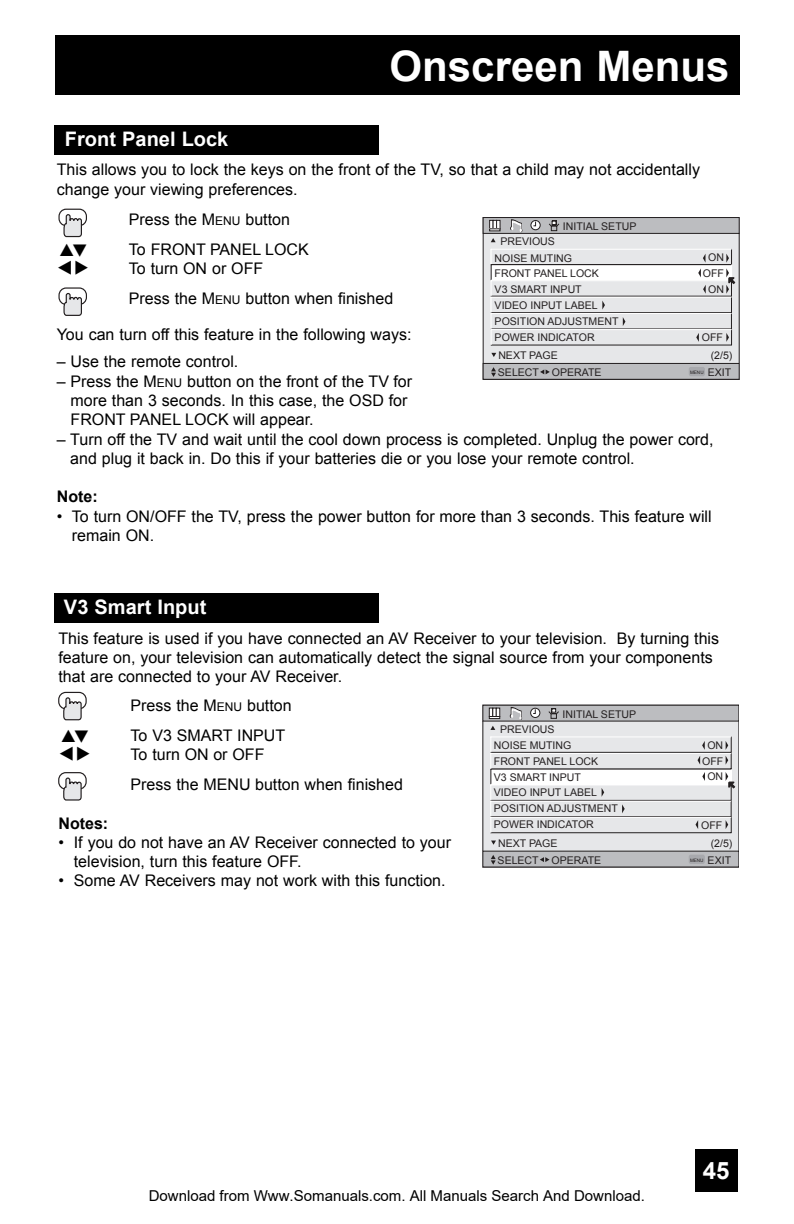
<style>
.page{position:relative;width:794px;height:1224px;background:#fff}
.page>*{position:absolute;margin:0;border:0;box-sizing:border-box;transform-origin:0 0}
.t1{font:700 42px "Arial";color:#fff}
.t2{font:700 24px "Arial";color:#fff}
.t3{font:20.8px "Zeal";color:#000;scale:.77 1}
.t4{font:700 20px "Arial";color:#fff}
.t5{font:16px/19.2px "Arial";color:#000}
.t6{font:700 16px "Arial";color:#000}
.t7{font:16px "Zeal";color:#000;scale:1.25 1}
.t8{font:15px "Arial";color:#000}
.t9{font:10.6px/15.8px "Arial";color:#231f20;text-align:center}
.t10{font:4.6px "Arial";color:#231f20}
.s1{font-size:12px}
</style>
<div class="page">
<div style="left:694px;top:1148px;width:43px;height:43px;background:#000"></div>
<div style="left:55px;top:126px;width:324px;height:29px;background:#000"></div>
<div style="left:483px;top:217px;width:255px;height:162px;background:#e6e7e9"></div>
<div style="left:483px;top:217px;width:255px;height:16px;background:#bcbdc0"></div>
<div style="left:482px;top:217px;width:256px;height:17px;border:1px solid #231f20"></div>
<hr style="left:490px;top:249px;width:241px;height:1px;background:#fff">
<div style="left:491px;top:265px;width:240px;height:15px;background:#fff"></div>
<hr style="left:491px;top:264px;width:240px;height:1px;background:#231f20">
<hr style="left:490px;top:296px;width:241px;height:1px;background:#231f20">
<hr style="left:490px;top:280px;width:241px;height:1px;background:#fff">
<svg style="left:491px;top:238px;width:4px;height:4px"></svg>
<svg style="left:491px;top:353px;width:5px;height:4px"></svg>
<div style="left:483px;top:363px;width:255px;height:16px;background:#bcbdc0"></div>
<div style="left:482px;top:363px;width:256px;height:16px;border:1px solid #231f20"></div>
<svg style="left:491px;top:367px;width:4px;height:10px"></svg>
<svg style="left:540px;top:369px;width:9px;height:5px"></svg>
<svg style="left:489px;top:220px;width:11px;height:11px"></svg>
<svg style="left:530px;top:220px;width:10px;height:10px"></svg>
<svg style="left:510px;top:219px;width:12px;height:13px"></svg>
<div style="left:688px;top:367px;width:16px;height:9px;background:#a8a9ad;border-radius:2px"></div>
<hr style="left:490px;top:312px;width:241px;height:1px;background:#231f20">
<hr style="left:490px;top:297px;width:241px;height:1px;background:#fff">
<hr style="left:490px;top:328px;width:241px;height:1px;background:#231f20">
<hr style="left:490px;top:313px;width:241px;height:1px;background:#fff">
<svg style="left:549px;top:221px;width:10px;height:10px"></svg>
<hr style="left:490px;top:345px;width:241px;height:1px;background:#231f20">
<hr style="left:490px;top:329px;width:241px;height:1px;background:#fff">
<svg style="left:490px;top:250px;width:1px;height:96px"></svg>
<svg style="left:703px;top:254px;width:2px;height:8px"></svg>
<svg style="left:602px;top:300px;width:2px;height:9px"></svg>
<svg style="left:622px;top:317px;width:3px;height:9px"></svg>
<svg style="left:726px;top:249px;width:10px;height:97px"></svg>
<div style="left:58px;top:209px;width:29px;height:17px;border:1px solid #231f20;border-radius:7px"></div>
<svg style="left:63px;top:214px;width:19px;height:23px"></svg>
<div style="left:58px;top:287px;width:29px;height:18px;border:1px solid #231f20;border-radius:7px"></div>
<svg style="left:63px;top:292px;width:19px;height:24px"></svg>
<div style="left:54px;top:594px;width:324px;height:29px;background:#000"></div>
<div style="left:482px;top:705px;width:256px;height:162px;background:#e6e7e9"></div>
<div style="left:482px;top:705px;width:256px;height:16px;background:#bcbdc0"></div>
<div style="left:482px;top:705px;width:256px;height:16px;border:1px solid #231f20"></div>
<hr style="left:490px;top:752px;width:240px;height:1px;background:#231f20">
<hr style="left:490px;top:736px;width:240px;height:1px;background:#fff">
<div style="left:490px;top:769px;width:241px;height:15px;background:#fff"></div>
<hr style="left:490px;top:768px;width:240px;height:1px;background:#231f20">
<hr style="left:490px;top:753px;width:240px;height:1px;background:#fff">
<svg style="left:490px;top:726px;width:5px;height:4px"></svg>
<svg style="left:491px;top:840px;width:4px;height:4px"></svg>
<div style="left:482px;top:851px;width:256px;height:16px;background:#bcbdc0"></div>
<div style="left:482px;top:850px;width:256px;height:17px;border:1px solid #231f20"></div>
<svg style="left:491px;top:855px;width:4px;height:9px"></svg>
<svg style="left:540px;top:857px;width:9px;height:5px"></svg>
<div style="left:495px;top:707px;width:5px;height:10px;border:1px solid #231f20"></div>
<svg style="left:488px;top:708px;width:12px;height:11px"></svg>
<svg style="left:530px;top:707px;width:10px;height:11px"></svg>
<svg style="left:509px;top:706px;width:12px;height:13px"></svg>
<div style="left:688px;top:854px;width:16px;height:10px;background:#a8a9ad;border-radius:2px"></div>
<hr style="left:490px;top:784px;width:240px;height:1px;background:#fff">
<hr style="left:490px;top:816px;width:240px;height:1px;background:#231f20">
<hr style="left:490px;top:800px;width:240px;height:1px;background:#fff">
<svg style="left:548px;top:708px;width:11px;height:10px"></svg>
<hr style="left:490px;top:832px;width:240px;height:1px;background:#231f20">
<hr style="left:490px;top:817px;width:240px;height:1px;background:#fff">
<svg style="left:490px;top:737px;width:1px;height:96px"></svg>
<svg style="left:697px;top:742px;width:7px;height:22px"></svg>
<svg style="left:601px;top:788px;width:3px;height:8px"></svg>
<svg style="left:622px;top:804px;width:2px;height:9px"></svg>
<svg style="left:725px;top:736px;width:11px;height:97px"></svg>
<div style="left:58px;top:692px;width:29px;height:17px;border:1px solid #231f20;border-radius:7px"></div>
<svg style="left:63px;top:697px;width:19px;height:23px"></svg>
<div style="left:58px;top:772px;width:29px;height:17px;border:1px solid #231f20;border-radius:7px"></div>
<svg style="left:63px;top:777px;width:19px;height:23px"></svg>
<div style="left:55px;top:36px;width:684px;height:59px;background:#000"></div>
<p class="t4" style="left:65px;top:127px;width:165px">Front Panel Lock</p>
<h1 class="t1" style="left:389px;top:43px;width:341px">Onscreen Menus</h1>
<p class="t5" style="left:57px;top:160px;width:644px">This allows you to lock the keys on the front of the TV, so that a child may not accidentally change your viewing preferences.</p>
<p class="t5" style="left:129px;top:210px;width:162px">Press the M<span class="s1">ENU</span> button</p>
<p class="t7" style="left:57px;top:242px;width:28px">π†</p>
<p class="t5" style="left:129px;top:240px;width:181px">To FRONT PANEL LOCK</p>
<h3 class="t3" style="left:57px;top:257px;width:44px">√®</h3>
<p class="t5" style="left:129px;top:254px;width:266px;line-height:30px">To turn ON or OFF<br>Press the M<span class="s1">ENU</span> button when finished</p>
<p class="t9" style="left:562px;top:218px;width:75px">INITIAL SETUP</p>
<p class="t9" style="left:500px;top:233px;width:56px">PREVIOUS</p>
<p class="t9" style="left:702px;top:250px;width:23px">ON<br>OFF<br>ON</p>
<p class="t9" style="left:494px;top:250px;width:125px;text-align:left">NOISE MUTING<br>FRONT PANEL LOCK<br>V3 SMART INPUT<br>VIDEO INPUT LABEL<br>POSITION ADJUSTMENT<br>POWER INDICATOR</p>
<p class="t5" style="left:57px;top:324px;width:356px">You can turn off this feature in the following ways:</p>
<p class="t5" style="left:57px;top:352px;width:183px">– Use the remote control.</p>
<p class="t5" style="left:71px;top:371px;width:343px;text-indent:-14px">– Press the M<span class="s1">ENU</span> button on the front of the TV for more than 3 seconds. In this case, the OSD for<br>FRONT PANEL LOCK will appear.</p>
<p class="t5" style="left:70px;top:429px;width:644px;text-indent:-13px">– Turn off the TV and wait until the cool down process is completed. Unplug the power cord, and plug it back in. Do this if your batteries die or you lose your remote control.</p>
<p class="t6" style="left:57px;top:488px;width:42px">Note:</p>
<p class="t5" style="left:72px;top:506px;width:641px;text-indent:-15px">• To turn ON/OFF the TV, press the power button for more than 3 seconds. This feature will remain ON.</p>
<p class="t9" style="left:701px;top:330px;width:23px">OFF</p>
<p class="t9" style="left:498px;top:347px;width:61px">NEXT PAGE</p>
<p class="t9" style="left:710px;top:347px;width:23px">(2/5)</p>
<p class="t9" style="left:497px;top:364px;width:105px">SELECT OPERATE</p>
<p class="t9" style="left:707px;top:364px;width:25px">EXIT</p>
<p class="t10" style="left:689px;top:370px;width:15px">MENU</p>
<p class="t4" style="left:64px;top:595px;width:144px">V3 Smart Input</p>
<p class="t5" style="left:58px;top:628px;width:662px">This feature is used if you have connected an AV Receiver to your television. By turning this feature on, your television can automatically detect the signal source from your components that are connected to your AV Receiver.</p>
<p class="t5" style="left:130px;top:695px;width:162px">Press the M<span class="s1">ENU</span> button</p>
<p class="t7" style="left:58px;top:727px;width:28px">π†</p>
<p class="t5" style="left:130px;top:725px;width:156px">To V3 SMART INPUT</p>
<h3 class="t3" style="left:58px;top:743px;width:44px">√®</h3>
<p class="t5" style="left:130px;top:739px;width:274px;line-height:30px">To turn ON or OFF<br>Press the MENU button when finished</p>
<p class="t6" style="left:58px;top:814px;width:51px">Notes:</p>
<p class="t5" style="left:74px;top:832px;width:378px;text-indent:-15px">• If you do not have an AV Receiver connected to your television, turn this feature OFF.</p>
<p class="t5" style="left:58px;top:871px;width:388px">• Some AV Receivers may not work with this function.</p>
<p class="t9" style="left:562px;top:706px;width:75px">INITIAL SETUP</p>
<p class="t9" style="left:499px;top:721px;width:56px">PREVIOUS</p>
<p class="t9" style="left:701px;top:737px;width:23px">ON<br>OFF<br>ON</p>
<p class="t9" style="left:493px;top:737px;width:125px;text-align:left">NOISE MUTING<br>FRONT PANEL LOCK<br>V3 SMART INPUT<br>VIDEO INPUT LABEL<br>POSITION ADJUSTMENT<br>POWER INDICATOR</p>
<p class="t9" style="left:700px;top:817px;width:23px">OFF</p>
<p class="t9" style="left:498px;top:835px;width:61px">NEXT PAGE</p>
<p class="t9" style="left:710px;top:835px;width:23px">(2/5)</p>
<p class="t9" style="left:497px;top:852px;width:105px">SELECT OPERATE</p>
<p class="t9" style="left:707px;top:852px;width:25px">EXIT</p>
<p class="t10" style="left:689px;top:857px;width:15px">MENU</p>
<p class="t8" style="left:149px;top:1187px;width:497px">Download from Www.Somanuals.com. All Manuals Search And Download.</p>
<h2 class="t2" style="left:702px;top:1157px;width:28px">45</h2>
</div>
